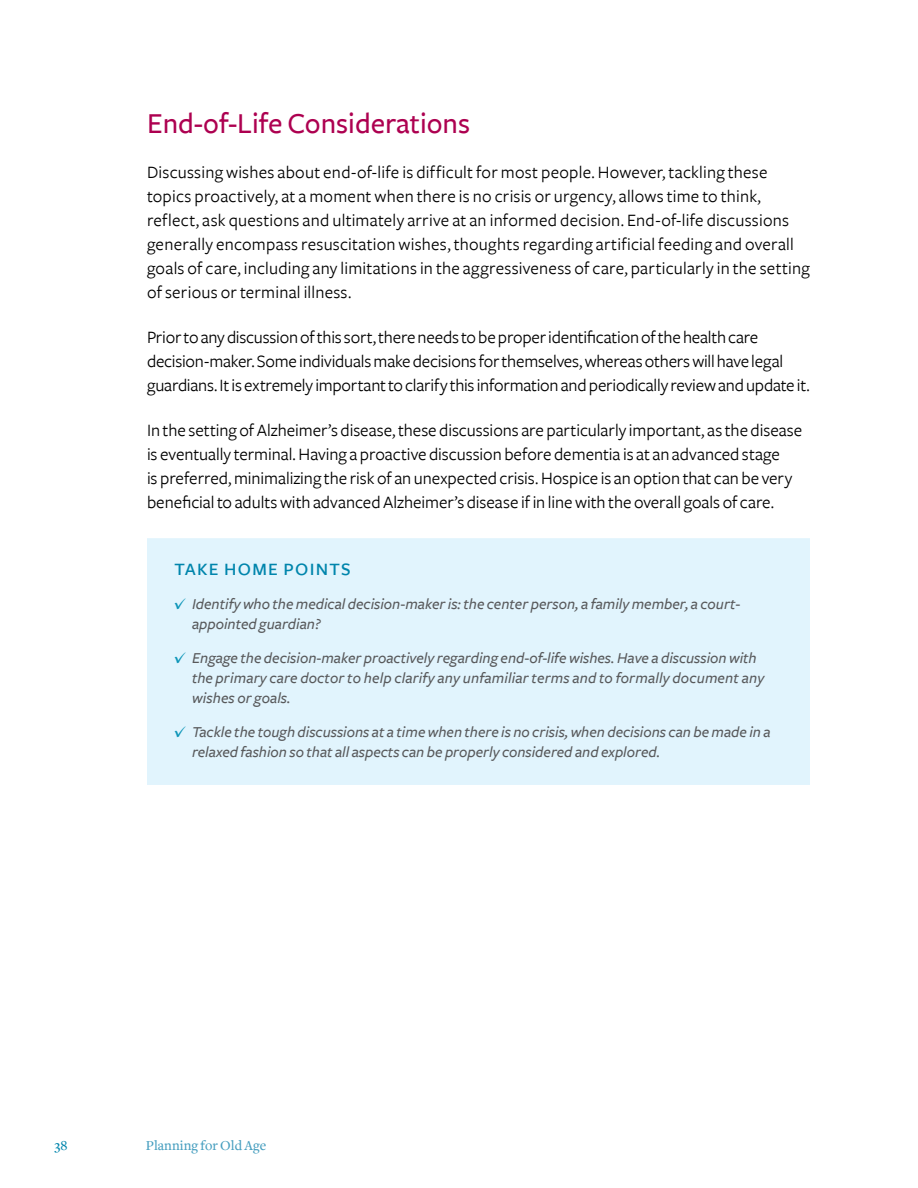
<style>
.page{position:relative;width:918px;height:1188px;background:#fff}
.page>*{position:absolute;margin:0;border:0;box-sizing:border-box;transform-origin:0 0}
.t1{font:500 30px "Freight Sans";color:#ad0050}
.t2{font:24px "Freight Sans Medium SC";letter-spacing:.025em;color:#0085ac}
.t3{font:18px/24px "Freight Sans";color:#000}
.t4{font:italic 500 15.75px/20.2px "Freight Sans";color:#58595b}
.t5{font:500 14.25px "Freight Text";color:#469ebf}
.t6{font:500 14.25px "Freight Text";color:#0085ac}
.s1{font-family:"PF Agora Serif Pro";font-weight:400;font-style:normal;color:#0c95b8}
</style>
<div class="page">
<div style="left:147px;top:538px;width:663px;height:247px;background:#e1f4fd"></div>
<h1 class="t1" style="left:147px;top:107px;width:325px">End-of-Life Considerations</h1>
<p class="t3" style="left:147px;top:161px;width:664px">Discussing wishes about end-of-life is difficult for most people. However, tackling these topics proactively, at a moment when there is no crisis or urgency, allows time to think, reflect, ask questions and ultimately arrive at an informed decision. End-of-life discussions generally encompass resuscitation wishes, thoughts regarding artificial feeding and overall goals of care, including any limitations in the aggressiveness of care, particularly in the setting of serious or terminal illness.</p>
<p class="t3" style="left:147px;top:326px;width:664px">Prior to any discussion of this sort, there needs to be proper identification of the health care decision-maker. Some individuals make decisions for themselves, whereas others will have legal guardians. It is extremely important to clarify this information and periodically review and update it.</p>
<p class="t3" style="left:147px;top:419px;width:657px">In the setting of Alzheimer’s disease, these discussions are particularly important, as the disease is eventually terminal. Having a proactive discussion before dementia is at an advanced stage<br>is preferred, minimalizing the risk of an unexpected crisis. Hospice is an option that can be very beneficial to adults with advanced Alzheimer’s disease if in line with the overall goals of care.</p>
<h2 class="t2" style="left:174px;top:554px;width:179px">take home points</h2>
<p class="t4" style="left:192px;top:594px;width:550px;text-indent:-18px"><span class="s1">✓</span> Identify who the medical decision-maker is: the center person, a family member, a court&shy;appointed guardian?</p>
<p class="t4" style="left:192px;top:648px;width:574px;text-indent:-18px"><span class="s1">✓</span> Engage the decision-maker proactively regarding end-of-life wishes. Have a discussion with the primary care doctor to help clarify any unfamiliar terms and to formally document any wishes or goals.</p>
<p class="t4" style="left:192px;top:722px;width:580px;text-indent:-18px"><span class="s1">✓</span> Tackle the tough discussions at a time when there is no crisis, when decisions can be made in a relaxed fashion so that all aspects can be properly considered and explored.</p>
<p class="t6" style="left:54px;top:1137px;width:15px">38</p>
<p class="t5" style="left:146px;top:1137px;width:122px">Planning for Old Age</p>
</div>
